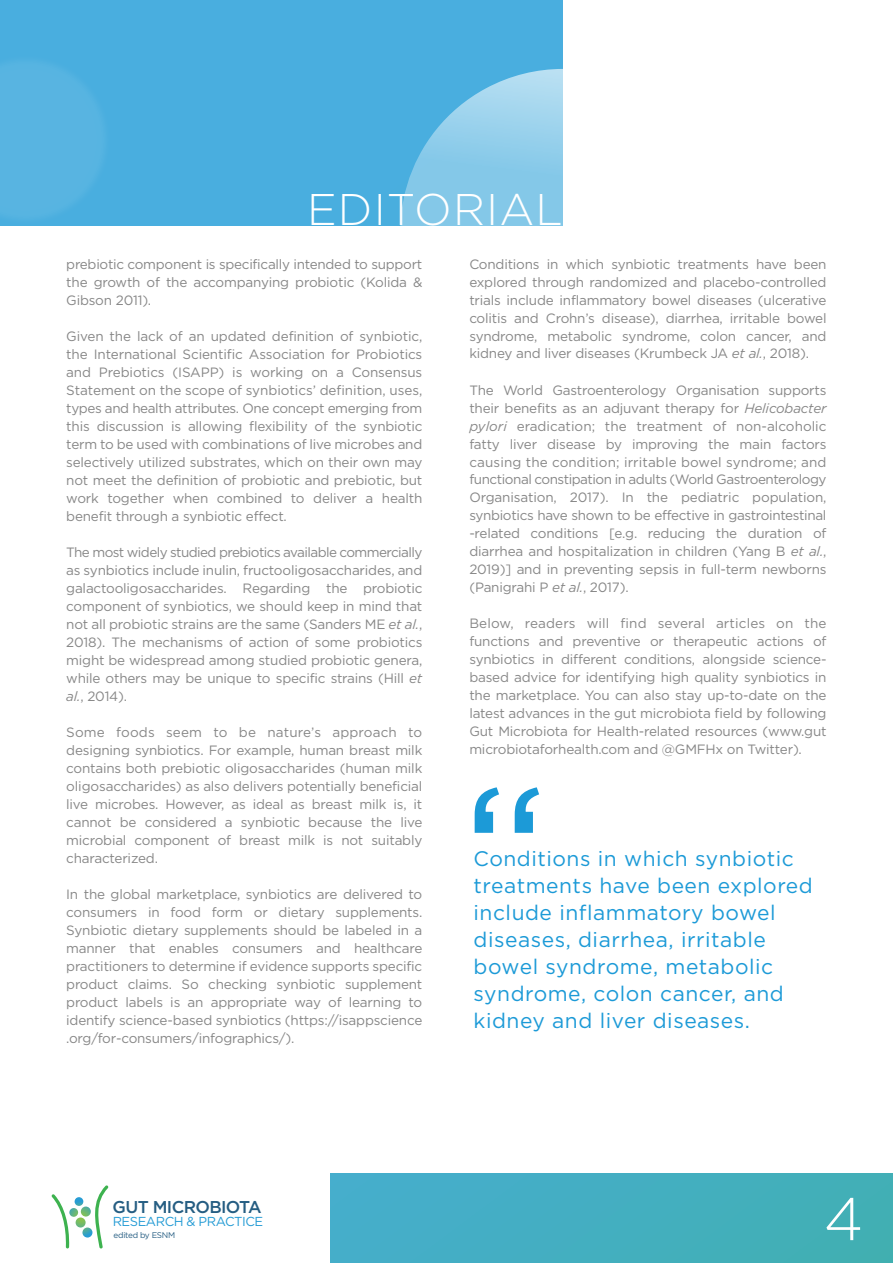
<style>
.page{position:relative;width:893px;height:1263px;background:#fff}
.page>*{position:absolute;margin:0;border:0;box-sizing:border-box;transform-origin:0 0}
.t1{font:200.25px "Gotham";color:#1c9ad7}
.t2{font:300 60px "Gotham";color:#fff}
.t3{font:300 44.25px "Gotham";letter-spacing:.025em;color:#fff}
.t4{font:21px/27px "Gotham";letter-spacing:.025em;color:#1c9ad7}
.t5{font:500 17.1px "Gotham";letter-spacing:-.035em;color:#255d82}
.t6{font:13.5px/18px "Gotham";letter-spacing:-.015em;color:#878787;text-align:justify}
.t7{font:13.05px "Gotham";letter-spacing:-.035em;color:#269cd5}
.t8{font:8.25px "Gotham";letter-spacing:-.035em;color:#255d82}
.s1{font-style:italic}
</style>
<div class="page">
<div style="left:0;top:0;width:563px;height:225px;background:#49aedf"></div>
<div style="left:330px;top:1173px;width:563px;height:90px;background:#43afc0"></div>
<svg style="left:52px;top:1185px;width:56px;height:63px"></svg>
<img style="left:0;top:62px;width:159px;height:164px">
<svg style="left:377px;top:69px;width:186px;height:157px"></svg>
<h3 class="t3" style="left:307px;top:185px;width:257px">EDITORIAL</h3>
<p class="t6" style="left:66px;top:255px;width:358px">prebiotic component is specifically intended to support the growth of the accompanying probiotic (Kolida &amp; Gibson 2011).</p>
<p class="t6" style="left:66px;top:327px;width:358px">Given the lack of an updated definition of synbiotic, the International Scientific Association for Probiotics and Prebiotics (ISAPP) is working on a Consensus Statement on the scope of synbiotics’ definition, uses, types and health attributes. One concept emerging from this discussion is allowing flexibility of the synbiotic term to be used with combinations of live microbes and selectively utilized substrates, which on their own may not meet the definition of probiotic and prebiotic, but work together when combined to deliver a health benefit through a synbiotic effect.</p>
<p class="t6" style="left:66px;top:543px;width:358px">The most widely studied prebiotics available commercially as synbiotics include inulin, fructooligosaccharides, and galactooligosaccharides. Regarding the probiotic component of synbiotics, we should keep in mind that not all probiotic strains are the same (Sanders ME <span class="s1">et al.</span>, 2018). The mechanisms of action of some probiotics might be widespread among studied probiotic genera, while others may be unique to specific strains (Hill <span class="s1">et al.</span>, 2014).</p>
<p class="t6" style="left:66px;top:723px;width:358px">Some foods seem to be nature’s approach to designing synbiotics. For example, human breast milk contains both prebiotic oligosaccharides (human milk oligosaccharides) as also delivers potentially beneficial live microbes. However, as ideal as breast milk is, it cannot be considered a synbiotic because the live microbial component of breast milk is not suitably characterized.</p>
<p class="t6" style="left:66px;top:884px;width:358px">In the global marketplace, synbiotics are delivered to consumers in food form or dietary supplements.<br>Synbiotic dietary supplements should be labeled in a manner that enables consumers and healthcare practitioners to determine if evidence supports specific product claims. So checking synbiotic supplement product labels is an appropriate way of learning to identify science-based synbiotics (https://isappscience .org/for-consumers/infographics/).</p>
<p class="t6" style="left:469px;top:254px;width:359px">Conditions in which synbiotic treatments have been explored through randomized and placebo-controlled trials include inflammatory bowel diseases (ulcerative colitis and Crohn’s disease), diarrhea, irritable bowel syndrome, metabolic syndrome, colon cancer, and kidney and liver diseases (Krumbeck JA <span class="s1">et al.</span>, 2018).</p>
<p class="t6" style="left:469px;top:380px;width:359px">The World Gastroenterology Organisation supports their benefits as an adjuvant therapy for <span class="s1">Helicobacter pylori</span> eradication; the treatment of non-alcoholic fatty liver disease by improving the main factors causing the condition; irritable bowel syndrome; and functional constipation in adults (World Gastroenterology Organisation, 2017). In the pediatric population, synbiotics have shown to be effective in gastrointestinal -related conditions [e.g. reducing the duration of diarrhea and hospitalization in children (Yang B <span class="s1">et al.</span>, 2019)] and in preventing sepsis in full-term newborns (Panigrahi P <span class="s1">et al.</span>, 2017).</p>
<p class="t6" style="left:469px;top:614px;width:359px">Below, readers will find several articles on the functions and preventive or therapeutic actions of synbiotics in different conditions, alongside science&shy;based advice for identifying high quality synbiotics in the marketplace. You can also stay up-to-date on the latest advances in the gut microbiota field by following Gut Microbiota for Health-related resources (www.gut microbiotaforhealth.com and @GMFHx on Twitter).</p>
<h1 class="t1" style="left:460px;top:747px;width:91px">“</h1>
<h3 class="t4" style="left:474px;top:844px;width:341px">Conditions in which synbiotic treatments have been explored include inflammatory bowel diseases, diarrhea, irritable bowel syndrome, metabolic syndrome, colon cancer, and kidney and liver diseases.</h3>
<p class="t5" style="left:113px;top:1197px;width:151px">GUT MICROBIOTA</p>
<p class="t7" style="left:113px;top:1214px;width:152px">RESEARCH &amp; PRACTICE</p>
<p class="t8" style="left:114px;top:1230px;width:63px">edited by ESNM</p>
<h2 class="t2" style="left:824px;top:1186px;width:41px">4</h2>
</div>
